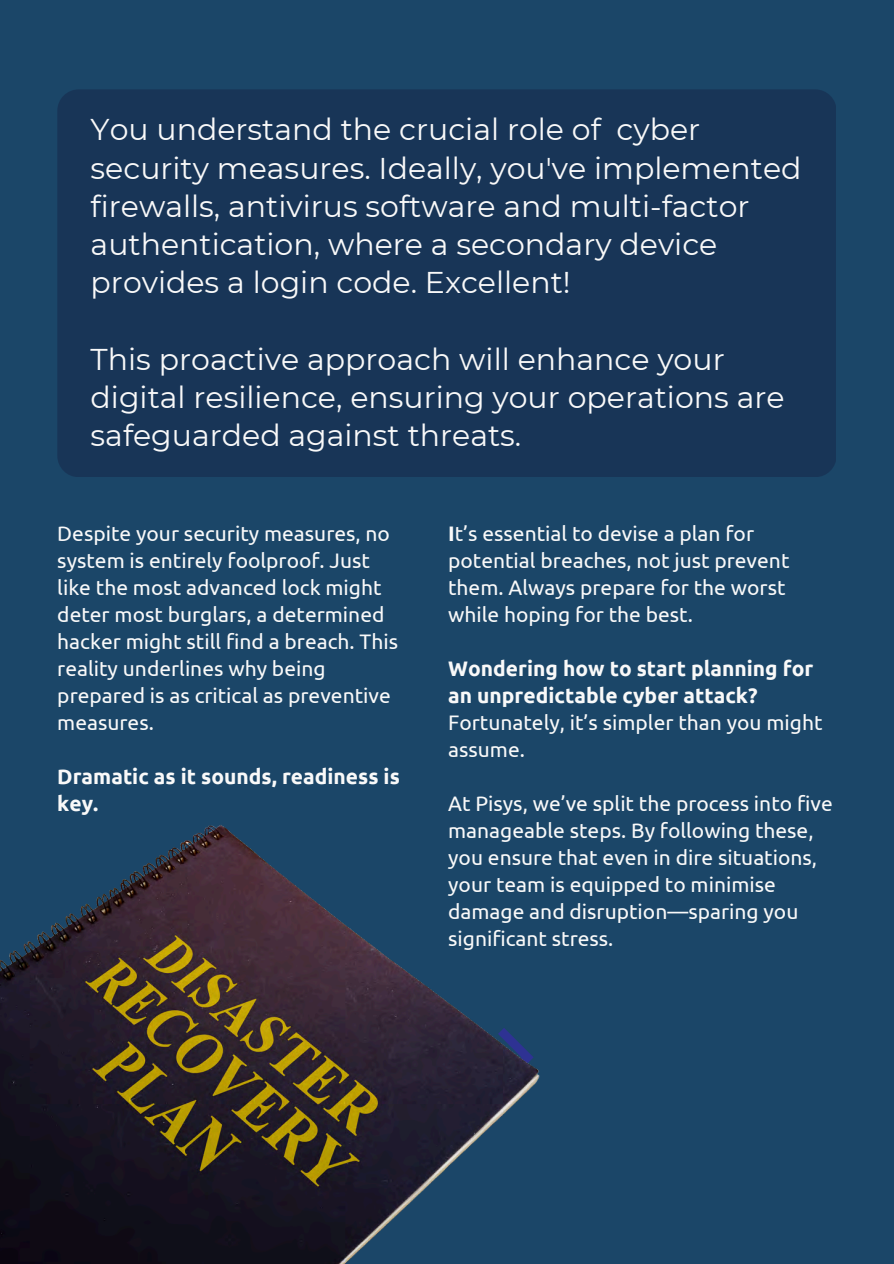
<style>
.page{position:relative;width:894px;height:1264px;background:#fff}
.page>*{position:absolute;margin:0;border:0;box-sizing:border-box;transform-origin:0 0}
.t1{font:30px/38.2px "Montserrat";color:#f9f9f9}
.t2{font:21px/27px "Ubuntu";color:#f9f9f9}
.t3{font:700 21px/27px "Ubuntu";color:#f9f9f9}
.s1{font-weight:700}
</style>
<div class="page">
<div style="left:0;top:0;width:893px;height:1263px;background:#1b4668"></div>
<div style="left:57px;top:89px;width:779px;height:388px;background:#183355;border-radius:21px"></div>
<img style="left:0;top:825px;width:540px;height:438px">
<h2 class="t1" style="left:91px;top:110px;width:712px">You understand the crucial role of cyber security measures. Ideally, you've implemented firewalls, antivirus software and multi-factor authentication, where a secondary device provides a login code. Excellent!</h2>
<p class="t1" style="left:91px;top:340px;width:695px">This proactive approach will enhance your digital resilience, ensuring your operations are safeguarded against threats.</p>
<h1 class="t2" style="left:57px;top:520px;width:342px">Despite your security measures, no system is entirely foolproof. Just like the most advanced lock might deter most burglars, a determined hacker might still find a breach. This reality underlines why being prepared is as critical as preventive measures.</h1>
<p class="t3" style="left:57px;top:763px;width:344px">Dramatic as it sounds, readiness is key.</p>
<p class="t2" style="left:448px;top:520px;width:342px"><span class="s1">I</span>t’s essential to devise a plan for potential breaches, not just prevent them. Always prepare for the worst while hoping for the best.</p>
<p class="t3" style="left:448px;top:655px;width:366px">Wondering how to start planning for an unpredictable cyber attack?</p>
<p class="t2" style="left:448px;top:709px;width:375px">Fortunately, it’s simpler than you might assume.</p>
<p class="t2" style="left:448px;top:790px;width:386px">At Pisys, we’ve split the process into five manageable steps. By following these, you ensure that even in dire situations, your team is equipped to minimise damage and disruption—sparing you significant stress.</p>
</div>
